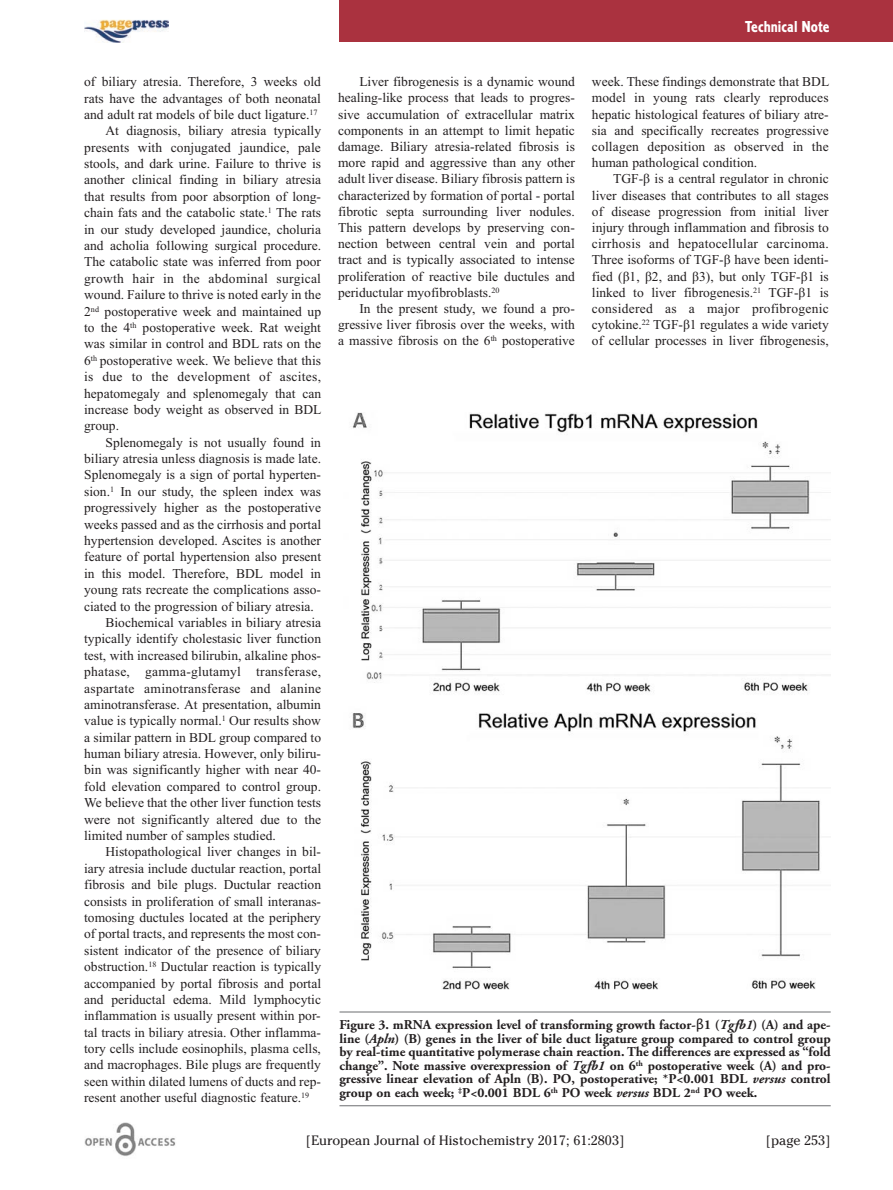
<style>
.page{position:relative;width:893px;height:1190px;background:#fff}
.page>*{position:absolute;margin:0;border:0;box-sizing:border-box;transform-origin:0 0}
.t1{font:16.5px "Corinthian Bold Condensed Plain";color:#fff}
.t2{font:13.5px/16.2px "Times New Roman";color:#231f20;text-align:justify}
.t3{font:700 13.5px/13.5px "Adobe Garamond";color:#231f20;text-align:justify}
.t4{font:13.5px "Times New Roman";letter-spacing:.02em;color:#231f20}
.t5{font:13.5px "Cheltenham";color:#231f20}
.s1{font-family:"Lucida Grande";font-weight:400}
.s2{font-style:italic}
</style>
<div class="page">
<div style="left:339px;top:0;width:553px;height:42px;background:#aa323f"></div>
<img style="left:85px;top:1123px;width:91px;height:33px">
<img style="left:84px;top:19px;width:84px;height:24px">
<hr style="left:339px;top:1012px;width:491px;height:1px;background:#6c6d70">
<hr style="left:339px;top:1105px;width:491px;height:1px;background:#6c6d70">
<img style="left:352px;top:412px;width:478px;height:578px">
<p class="t1" style="left:744px;top:21px;width:86px">Technical Note</p>
<p class="t2" style="left:84px;top:73px;width:238px">of biliary atresia. Therefore, 3 weeks old</p>
<p class="t2" style="left:84px;top:90px;width:238px">rats have the advantages of both neonatal</p>
<p class="t2" style="left:84px;top:106px;width:235px">and adult rat models of bile duct ligature.<sup>17</sup></p>
<p class="t2" style="left:105px;top:123px;width:217px">At diagnosis, biliary atresia typically</p>
<p class="t2" style="left:84px;top:139px;width:238px">presents with conjugated jaundice, pale</p>
<p class="t2" style="left:84px;top:155px;width:238px">stools, and dark urine. Failure to thrive is</p>
<p class="t2" style="left:84px;top:172px;width:238px">another clinical finding in biliary atresia</p>
<p class="t2" style="left:84px;top:188px;width:238px">that results from poor absorption of long-</p>
<p class="t2" style="left:84px;top:205px;width:238px">chain fats and the catabolic state.<sup>1</sup> The rats</p>
<p class="t2" style="left:84px;top:221px;width:238px">in our study developed jaundice, choluria</p>
<p class="t2" style="left:84px;top:237px;width:238px">and acholia following surgical procedure.</p>
<p class="t2" style="left:84px;top:254px;width:238px">The catabolic state was inferred from poor</p>
<p class="t4" style="left:84px;top:270px;width:238px">growth hair in the abdominal surgical</p>
<p class="t2" style="left:84px;top:286px;width:238px">wound. Failure to thrive is noted early in the</p>
<p class="t2" style="left:84px;top:303px;width:238px">2<sup>nd</sup> postoperative week and maintained up</p>
<p class="t2" style="left:84px;top:319px;width:238px">to the 4<sup>th</sup> postoperative week. Rat weight</p>
<p class="t2" style="left:84px;top:336px;width:238px">was similar in control and BDL rats on the</p>
<p class="t2" style="left:84px;top:352px;width:238px">6<sup>th</sup> postoperative week. We believe that this</p>
<p class="t4" style="left:84px;top:369px;width:238px">is due to the development of ascites,</p>
<p class="t2" style="left:84px;top:385px;width:238px">hepatomegaly and splenomegaly that can</p>
<p class="t2" style="left:84px;top:401px;width:239px">increase body weight as observed in BDL</p>
<p class="t2" style="left:84px;top:418px;width:36px">group.</p>
<p class="t2" style="left:105px;top:434px;width:217px">Splenomegaly is not usually found in</p>
<p class="t2" style="left:84px;top:450px;width:238px">biliary atresia unless diagnosis is made late.</p>
<p class="t2" style="left:84px;top:467px;width:238px">Splenomegaly is a sign of portal hyperten-</p>
<p class="t2" style="left:84px;top:483px;width:238px">sion.<sup>1</sup> In our study, the spleen index was</p>
<p class="t2" style="left:84px;top:499px;width:238px">progressively higher as the postoperative</p>
<p class="t2" style="left:84px;top:516px;width:238px">weeks passed and as the cirrhosis and portal</p>
<p class="t2" style="left:84px;top:532px;width:238px">hypertension developed. Ascites is another</p>
<p class="t2" style="left:84px;top:549px;width:238px">feature of portal hypertension also present</p>
<p class="t2" style="left:84px;top:565px;width:238px">in this model. Therefore, BDL model in</p>
<p class="t2" style="left:84px;top:581px;width:238px">young rats recreate the complications asso-</p>
<p class="t2" style="left:84px;top:598px;width:231px">ciated to the progression of biliary atresia.</p>
<p class="t2" style="left:105px;top:614px;width:217px">Biochemical variables in biliary atresia</p>
<p class="t2" style="left:84px;top:631px;width:238px">typically identify cholestasic liver function</p>
<p class="t2" style="left:84px;top:647px;width:238px">test, with increased bilirubin, alkaline phos-</p>
<p class="t4" style="left:84px;top:664px;width:238px">phatase, gamma-glutamyl transferase,</p>
<p class="t4" style="left:84px;top:680px;width:238px">aspartate aminotransferase and alanine</p>
<p class="t2" style="left:84px;top:696px;width:238px">aminotransferase. At presentation, albumin</p>
<p class="t2" style="left:84px;top:713px;width:238px">value is typically normal.<sup>1</sup> Our results show</p>
<p class="t2" style="left:84px;top:729px;width:238px">a similar pattern in BDL group compared to</p>
<p class="t2" style="left:84px;top:745px;width:238px">human biliary atresia. However, only biliru-</p>
<p class="t2" style="left:84px;top:762px;width:238px">bin was significantly higher with near 40-</p>
<p class="t2" style="left:84px;top:778px;width:238px">fold elevation compared to control group.</p>
<p class="t2" style="left:84px;top:794px;width:238px">We believe that the other liver function tests</p>
<p class="t2" style="left:84px;top:811px;width:238px">were not significantly altered due to the</p>
<p class="t2" style="left:84px;top:827px;width:193px">limited number of samples studied.</p>
<p class="t2" style="left:105px;top:844px;width:217px">Histopathological liver changes in bil-</p>
<p class="t2" style="left:84px;top:860px;width:238px">iary atresia include ductular reaction, portal</p>
<p class="t2" style="left:84px;top:876px;width:238px">fibrosis and bile plugs. Ductular reaction</p>
<p class="t2" style="left:84px;top:893px;width:238px">consists in proliferation of small interanas-</p>
<p class="t2" style="left:84px;top:909px;width:238px">tomosing ductules located at the periphery</p>
<p class="t2" style="left:84px;top:926px;width:238px">of portal tracts, and represents the most con-</p>
<p class="t2" style="left:84px;top:942px;width:238px">sistent indicator of the presence of biliary</p>
<p class="t2" style="left:84px;top:958px;width:238px">obstruction.<sup>18</sup> Ductular reaction is typically</p>
<p class="t2" style="left:84px;top:975px;width:238px">accompanied by portal fibrosis and portal</p>
<p class="t2" style="left:84px;top:991px;width:238px">and periductal edema. Mild lymphocytic</p>
<p class="t2" style="left:84px;top:1007px;width:238px">inflammation is usually present within por-</p>
<p class="t2" style="left:84px;top:1024px;width:238px">tal tracts in biliary atresia. Other inflamma-</p>
<p class="t2" style="left:84px;top:1040px;width:238px">tory cells include eosinophils, plasma cells,</p>
<p class="t2" style="left:84px;top:1057px;width:238px">and macrophages. Bile plugs are frequently</p>
<p class="t2" style="left:84px;top:1073px;width:238px">seen within dilated lumens of ducts and rep-</p>
<p class="t2" style="left:84px;top:1089px;width:227px">resent another useful diagnostic feature.<sup>19</sup></p>
<p class="t2" style="left:338px;top:73px;width:238px;text-indent:21px">Liver fibrogenesis is a dynamic wound healing-like process that leads to progres&shy;sive accumulation of extracellular matrix components in an attempt to limit hepatic damage. Biliary atresia-related fibrosis is more rapid and aggressive than any other adult liver disease. Biliary fibrosis pattern is characterized by formation of portal - portal fibrotic septa surrounding liver nodules.<br>This pattern develops by preserving con&shy;nection between central vein and portal tract and is typically associated to intense proliferation of reactive bile ductules and periductular myofibroblasts.<sup>20</sup></p>
<p class="t2" style="left:338px;top:300px;width:238px;text-indent:21px">In the present study, we found a pro&shy;gressive liver fibrosis over the weeks, with a massive fibrosis on the 6<sup>th</sup> postoperative</p>
<p class="t2" style="left:592px;top:73px;width:239px">week. These findings demonstrate that BDL model in young rats clearly reproduces hepatic histological features of biliary atre&shy;sia and specifically recreates progressive collagen deposition as observed in the human pathological condition.</p>
<p class="t2" style="left:592px;top:171px;width:238px;text-indent:21px">TGF-β is a central regulator in chronic liver diseases that contributes to all stages of disease progression from initial liver injury through inflammation and fibrosis to cirrhosis and hepatocellular carcinoma.<br>Three isoforms of TGF-β have been identi&shy;fied (β1, β2, and β3), but only TGF-β1 is linked to liver fibrogenesis.<sup>21</sup> TGF-β1 is considered as a major profibrogenic cytokine.<sup>22</sup> TGF-β1 regulates a wide variety of cellular processes in liver fibrogenesis,</p>
<p class="t3" style="left:339px;top:1020px;width:492px">Figure 3. mRNA expression level of transforming growth factor-<span class="s1">β</span>1 (<span class="s2">Tgfb1</span>) (A) and ape&shy;line (<span class="s2">Apln</span>) (B) genes in the liver of bile duct ligature group compared to control group by real-time quantitative polymerase chain reaction. The differences are expressed as “fold change”. Note massive overexpression of <span class="s2">Tgfb1</span> on 6<sup>th</sup> postoperative week (A) and pro&shy;gressive linear elevation of Apln (B). PO, postoperative; *P&lt;0.001 BDL <span class="s2">versus</span> control group on each week; <sup>‡</sup>P&lt;0.001 BDL 6<sup>th</sup> PO week <span class="s2">versus</span> BDL 2<sup>nd</sup> PO week.</p>
<p class="t5" style="left:306px;top:1133px;width:320px">[European Journal of Histochemistry 2017; 61:2803]</p>
<p class="t5" style="left:765px;top:1133px;width:66px">[page 253]</p>
</div>
